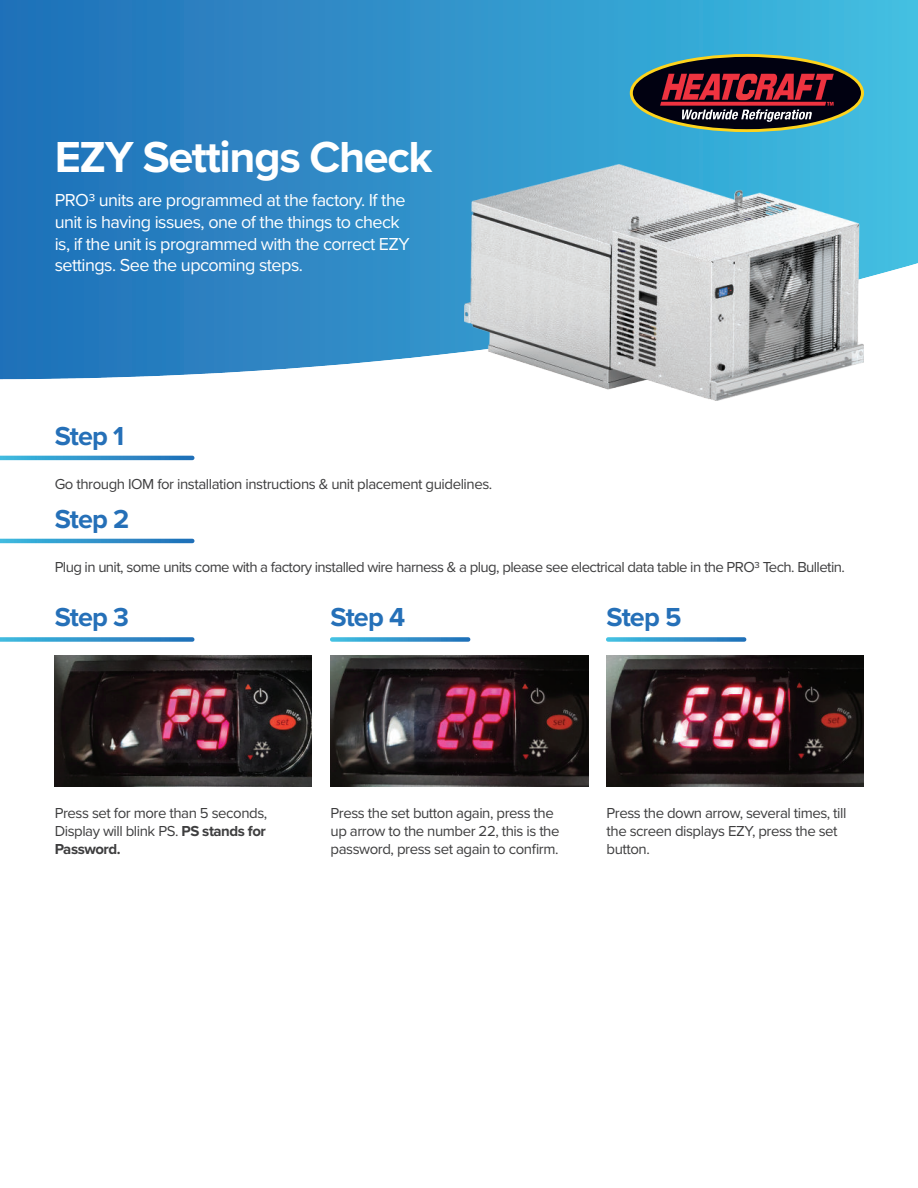
<style>
.page{position:relative;width:918px;height:1188px;background:#fff}
.page>*{position:absolute;margin:0;border:0;box-sizing:border-box;transform-origin:0 0}
.t1{font:700 45px "Proxima Nova";letter-spacing:-.03em;color:#fff}
.t2{font:700 27px "Proxima Nova";letter-spacing:-.03em;color:#2570b8}
.t3{font:18px/21.6px "Proxima Nova";letter-spacing:-.03em;color:#fff}
.t4{font:15px/18px "Proxima Nova";letter-spacing:-.03em;color:#3e3e3f}
.s1{font-weight:700}
</style>
<div class="page">
<svg style="left:0;top:0;width:918px;height:379px;background:#3691c9"></svg>
<img style="left:464px;top:164px;width:400px;height:237px">
<svg style="left:630px;top:54px;width:234px;height:78px;background:#54484c"></svg>
<svg style="left:0;top:456px;width:192px;height:4px"></svg>
<svg style="left:0;top:539px;width:192px;height:4px"></svg>
<svg style="left:0;top:637px;width:192px;height:5px"></svg>
<svg style="left:332px;top:637px;width:136px;height:5px"></svg>
<svg style="left:608px;top:637px;width:136px;height:5px"></svg>
<img style="left:54px;top:656px;width:258px;height:130px">
<img style="left:331px;top:656px;width:258px;height:130px">
<img style="left:606px;top:656px;width:258px;height:130px">
<h1 class="t1" style="left:55px;top:138px;width:379px">EZY Settings Check</h1>
<p class="t3" style="left:55px;top:191px;width:357px">PRO3 units are programmed at the factory. If the unit is having issues, one of the things to check is, if the unit is programmed with the correct EZY settings. See the upcoming steps.</p>
<h2 class="t2" style="left:55px;top:424px;width:71px">Step 1</h2>
<p class="t4" style="left:55px;top:476px;width:439px">Go through IOM for installation instructions &amp; unit placement guidelines.</p>
<h2 class="t2" style="left:55px;top:507px;width:76px">Step 2</h2>
<p class="t4" style="left:55px;top:559px;width:792px">Plug in unit, some units come with a factory installed wire harness &amp; a plug, please see electrical data table in the PRO3 Tech. Bulletin.</p>
<h2 class="t2" style="left:55px;top:606px;width:76px">Step 3</h2>
<h2 class="t2" style="left:331px;top:606px;width:76px">Step 4</h2>
<h2 class="t2" style="left:607px;top:606px;width:77px">Step 5</h2>
<p class="t4" style="left:55px;top:805px;width:214px;text-align:justify">Press set for more than 5 seconds, Display will blink PS. <span class="s1">PS stands for Password.</span></p>
<p class="t4" style="left:331px;top:805px;width:230px">Press the set button again, press the up arrow to the number 22, this is the password, press set again to confirm.</p>
<p class="t4" style="left:607px;top:805px;width:241px">Press the down arrow, several times, till the screen displays EZY, press the set button.</p>
</div>
